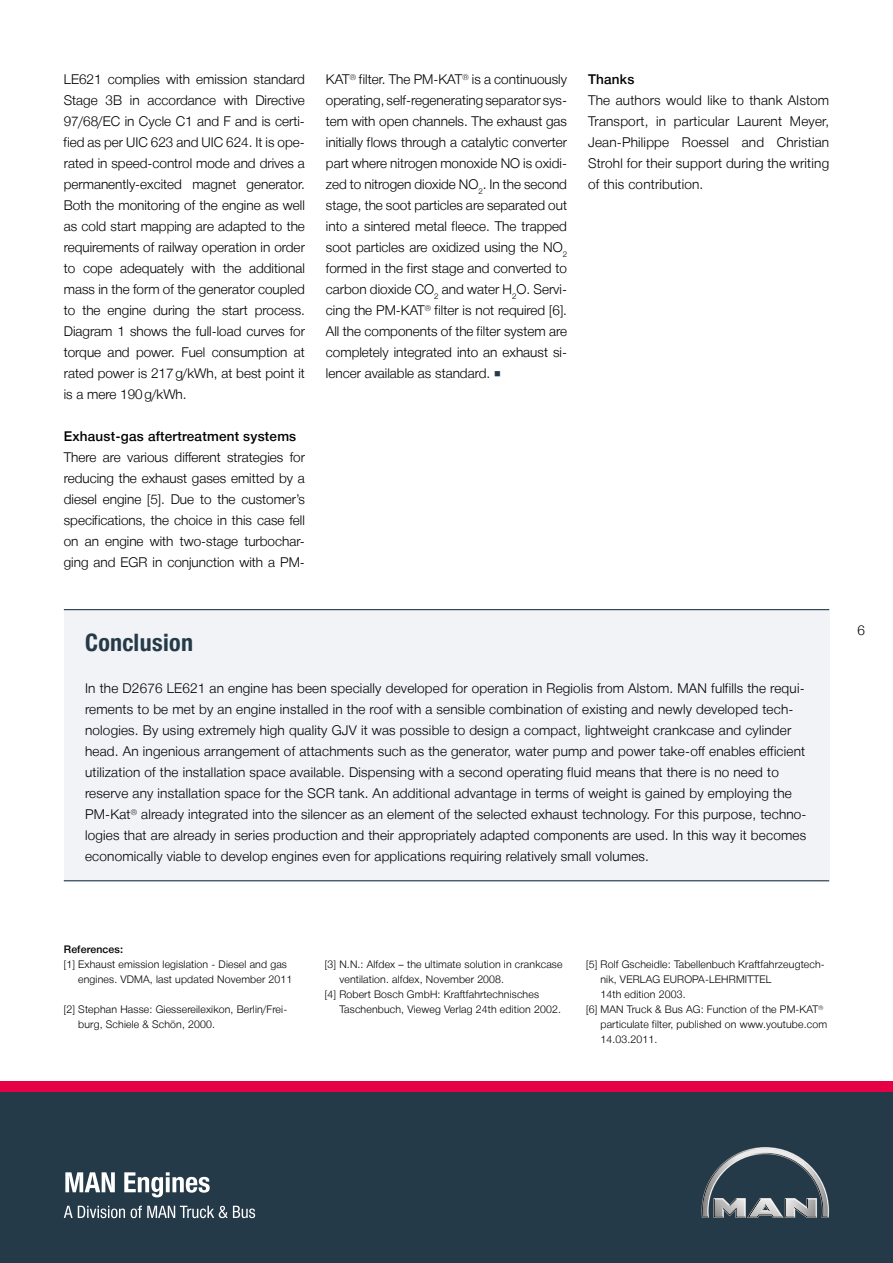
<style>
.page{position:relative;width:893px;height:1263px;background:#fff}
.page>*{position:absolute;margin:0;border:0;box-sizing:border-box;transform-origin:0 0}
.t1{font:700 24px "Man Global Pro Condensed";letter-spacing:.015em;color:#253a49}
.t2{font:300 13.5px/21px "Man Global Pro";letter-spacing:.015em;color:#000;text-align:justify}
.t3{font:500 13.5px "Man Global Pro";letter-spacing:.015em;color:#000}
.t4{font:300 10.5px/15px "Man Global Pro";letter-spacing:.015em;color:#000}
.t5{font:500 10.5px "Man Global Pro";letter-spacing:.015em;color:#000}
.s1{color:#253a49}
</style>
<div class="page">
<div style="left:0;top:1092px;width:893px;height:171px;background:#253a49"></div>
<svg style="left:701px;top:1147px;width:128px;height:71px"></svg>
<div style="left:0;top:1081px;width:893px;height:11px;background:#e50046"></div>
<svg style="left:64px;top:1205px;width:191px;height:13px"></svg>
<svg style="left:65px;top:1172px;width:145px;height:25px"></svg>
<div style="left:64px;top:609px;width:765px;height:272px;background:#f2f3f6"></div>
<hr style="left:64px;top:880px;width:765px;height:1px;background:#253a49">
<hr style="left:64px;top:609px;width:765px;height:1px;background:#253a49">
<p class="t2" style="left:64px;top:69px;width:243px">LE621 complies with emission standard Stage 3B in accordance with Directive 97/68/EC in Cycle C1 and F and is certi&shy;fied as per UIC 623 and UIC 624. It is ope&shy;rated in speed-control mode and drives a permanently-excited magnet generator.<br>Both the monitoring of the engine as well as cold start mapping are adapted to the requirements of railway operation in order to cope adequately with the additional mass in the form of the generator coupled to the engine during the start process.<br>Diagram 1 shows the full-load curves for torque and power. Fuel consumption at rated power is 217 g/kWh, at best point it is a mere 190 g/kWh.</p>
<p class="t3" style="left:64px;top:429px;width:234px">Exhaust-gas aftertreatment systems</p>
<p class="t2" style="left:64px;top:447px;width:243px">There are various different strategies for reducing the exhaust gases emitted by a diesel engine [5]. Due to the customer’s specifications, the choice in this case fell on an engine with two-stage turbochar&shy;ging and EGR in conjunction with a PM-</p>
<p class="t2" style="left:326px;top:69px;width:243px">KAT<sup>®</sup> filter. The PM-KAT<sup>®</sup> is a continuously operating, self-regenerating separator sys&shy;tem with open channels. The exhaust gas initially flows through a catalytic converter part where nitrogen monoxide NO is oxidi&shy;zed to nitrogen dioxide NO<sub>2</sub>. In the second stage, the soot particles are separated out into a sintered metal fleece. The trapped soot particles are oxidized using the NO<sub>2 </sub>formed in the first stage and converted to carbon dioxide CO<sub>2</sub> and water H<sub>2</sub>O. Servi&shy;cing the PM-KAT<sup>®</sup> filter is not required [6].<br>All the components of the filter system are completely integrated into an exhaust si&shy;lencer available as standard. <span class="s1">■</span></p>
<p class="t3" style="left:588px;top:71px;width:48px">Thanks</p>
<p class="t2" style="left:588px;top:90px;width:243px">The authors would like to thank Alstom Transport, in particular Laurent Meyer, Jean-Philippe Roessel and Christian Strohl for their support during the writing of this contribution.</p>
<h1 class="t1" style="left:85px;top:629px;width:109px">Conclusion</h1>
<p class="t2" style="left:85px;top:678px;width:723px;text-align:left">In the D2676 LE621 an engine has been specially developed for operation in Regiolis from Alstom. MAN fulfills the requi&shy;rements to be met by an engine installed in the roof with a sensible combination of existing and newly developed tech&shy;nologies. By using extremely high quality GJV it was possible to design a compact, lightweight crankcase and cylinder head. An ingenious arrangement of attachments such as the generator, water pump and power take-off enables efficient utilization of the installation space available. Dispensing with a second operating fluid means that there is no need to reserve any installation space for the SCR tank. An additional advantage in terms of weight is gained by employing the PM-Kat<sup>®</sup> already integrated into the silencer as an element of the selected exhaust technology. For this purpose, techno&shy;logies that are already in series production and their appropriately adapted components are used. In this way it becomes economically viable to develop engines even for applications requiring relatively small volumes.</p>
<p class="t2" style="left:857px;top:620px;width:9px">6</p>
<p class="t5" style="left:64px;top:943px;width:61px">References:</p>
<p class="t4" style="left:78px;top:957px;width:216px;text-indent:-14px">[1] Exhaust emission legislation - Diesel and gas engines. VDMA, last updated November 2011</p>
<p class="t4" style="left:78px;top:1002px;width:210px;text-indent:-14px">[2] Stephan Hasse: Giessereilexikon, Berlin/Frei&shy;burg, Schiele &amp; Schön, 2000.</p>
<p class="t4" style="left:325px;top:957px;width:239px">[3] N.N.: Alfdex – the ultimate solution in crankcase</p>
<p class="t4" style="left:339px;top:972px;width:166px">ventilation. alfdex, November 2008.</p>
<p class="t4" style="left:325px;top:987px;width:216px">[4] Robert Bosch GmbH: Kraftfahrtechnisches</p>
<p class="t4" style="left:339px;top:1002px;width:223px">Taschenbuch, Vieweg Verlag 24th edition 2002.</p>
<p class="t4" style="left:586px;top:957px;width:240px">[5] Rolf Gscheidle: Tabellenbuch Kraftfahrzeugtech-</p>
<p class="t4" style="left:600px;top:972px;width:172px">nik, VERLAG EUROPA-LEHRMITTEL</p>
<p class="t4" style="left:600px;top:987px;width:87px">14th edition 2003.</p>
<p class="t4" style="left:586px;top:1002px;width:239px">[6] MAN Truck &amp; Bus AG: Function of the PM-KAT<sup>®</sup></p>
<p class="t4" style="left:600px;top:1017px;width:228px">particulate filter, published on www.youtube.com</p>
<p class="t4" style="left:600px;top:1032px;width:59px">14.03.2011.</p>
</div>
